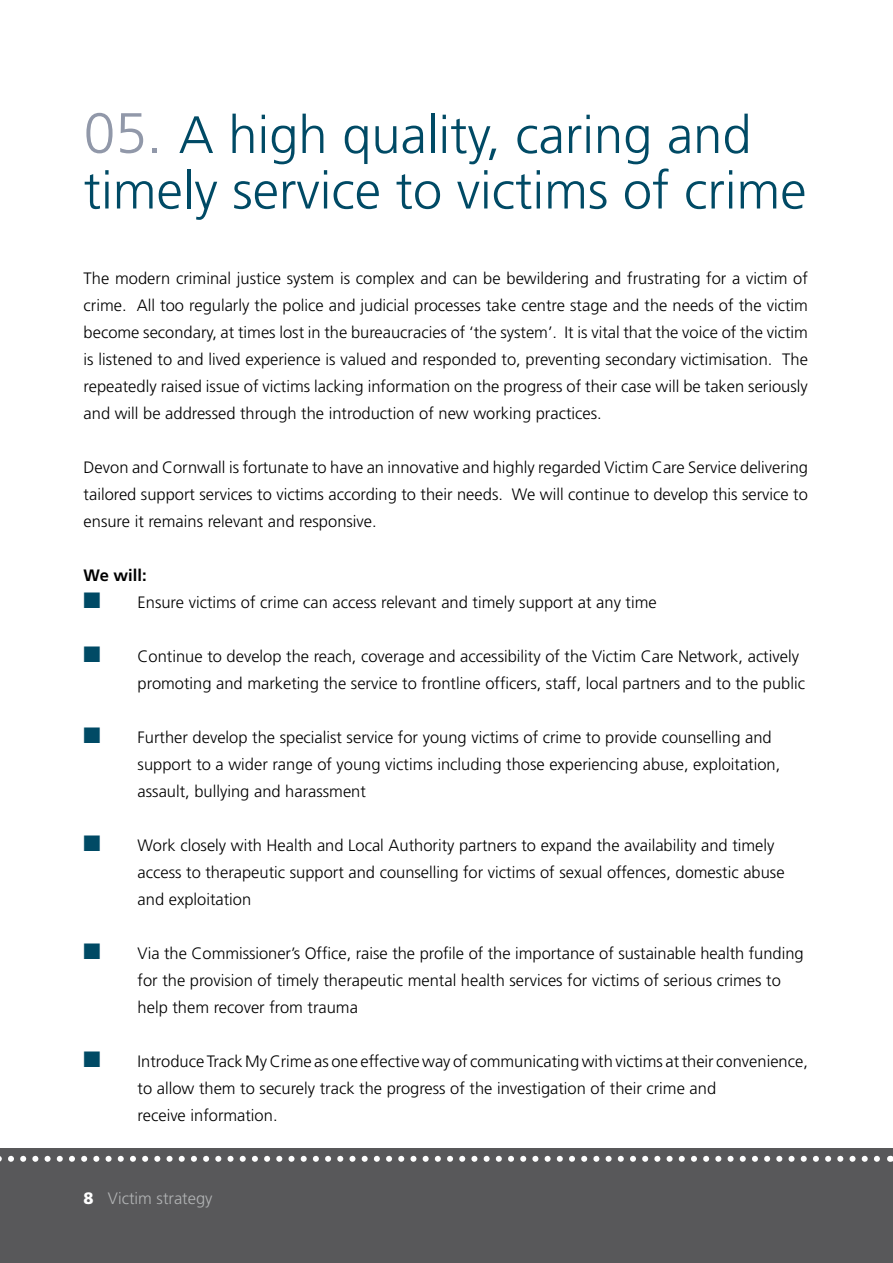
<style>
.page{position:relative;width:893px;height:1263px;background:#fff}
.page>*{position:absolute;margin:0;border:0;box-sizing:border-box;transform-origin:0 0}
.t1{font:300 52.5px/55.5px "Frutiger";color:#004a65}
.t2{font:300 16.5px/27px "Frutiger";color:#000}
.t3{font:300 16.5px "Frutiger";color:#b1b3b4}
.t4{font:700 16.5px "Frutiger";color:#000}
.s1{font-size:57px;color:#9198a9}
.s2{color:#004a65}
.s3{font-weight:900;color:#fff}
</style>
<div class="page">
<div style="left:0;top:1148px;width:893px;height:115px;background:#58585a"></div>
<svg style="left:0;top:1156px;width:880px;height:6px"></svg>
<h1 class="t1" style="left:84px;top:108px;width:724px"><span class="s1">05.</span> A high quality, caring and timely service to victims of crime</h1>
<p class="t2" style="left:84px;top:265px;width:726px;text-align:justify">The modern criminal justice system is complex and can be bewildering and frustrating for a victim of crime. All too regularly the police and judicial processes take centre stage and the needs of the victim become secondary, at times lost in the bureaucracies of ‘the system’. It is vital that the voice of the victim is listened to and lived experience is valued and responded to, preventing secondary victimisation. The repeatedly raised issue of victims lacking information on the progress of their case will be taken seriously and will be addressed through the introduction of new working practices.</p>
<p class="t2" style="left:84px;top:454px;width:726px;text-align:justify">Devon and Cornwall is fortunate to have an innovative and highly regarded Victim Care Service delivering tailored support services to victims according to their needs. We will continue to develop this service to ensure it remains relevant and responsive.</p>
<p class="t4" style="left:84px;top:565px;width:64px">We will:</p>
<p class="t2" style="left:84px;top:589px;width:575px"><span class="s2">■</span> Ensure victims of crime can access relevant and timely support at any time</p>
<p class="t2" style="left:138px;top:643px;width:669px;text-indent:-54px"><span class="s2">■</span> Continue to develop the reach, coverage and accessibility of the Victim Care Network, actively promoting and marketing the service to frontline officers, staff, local partners and to the public</p>
<p class="t2" style="left:138px;top:724px;width:644px;text-indent:-54px"><span class="s2">■</span> Further develop the specialist service for young victims of crime to provide counselling and support to a wider range of young victims including those experiencing abuse, exploitation, assault, bullying and harassment</p>
<p class="t2" style="left:138px;top:832px;width:648px;text-indent:-54px"><span class="s2">■</span> Work closely with Health and Local Authority partners to expand the availability and timely access to therapeutic support and counselling for victims of sexual offences, domestic abuse and exploitation</p>
<p class="t2" style="left:138px;top:940px;width:667px;text-indent:-54px"><span class="s2">■</span> Via the Commissioner’s Office, raise the profile of the importance of sustainable health funding for the provision of timely therapeutic mental health services for victims of serious crimes to help them recover from trauma</p>
<p class="t2" style="left:138px;top:1048px;width:672px;text-indent:-54px"><span class="s2">■</span> Introduce Track My Crime as one effective way of communicating with victims at their convenience, to allow them to securely track the progress of the investigation of their crime and<br>receive information.</p>
<p class="t3" style="left:84px;top:1188px;width:130px"><span class="s3">8</span> Victim strategy</p>
</div>
